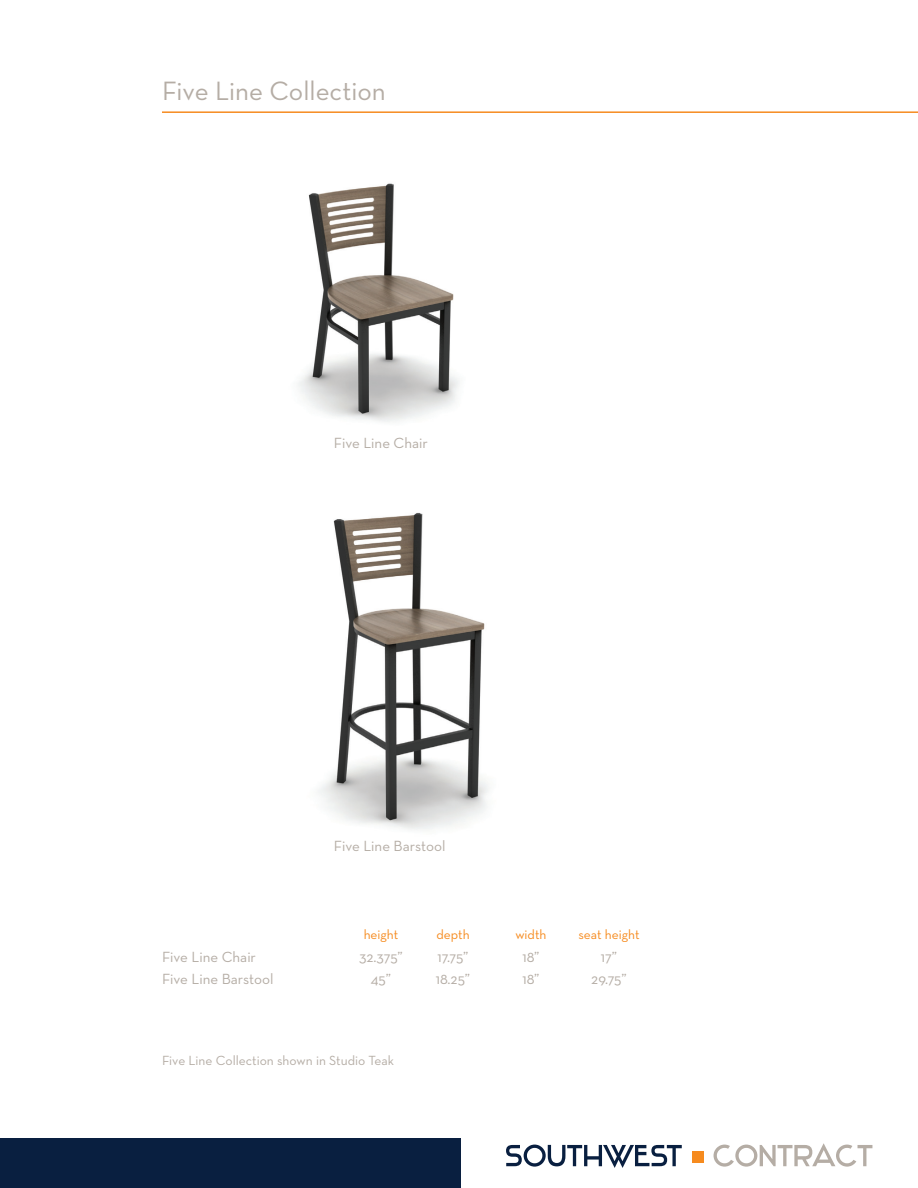
<style>
.page{position:relative;width:918px;height:1188px;background:#fff}
.page>*{position:absolute;margin:0;border:0;box-sizing:border-box;transform-origin:0 0}
.t1{font:27px "Neutra Text";color:#b5ada5}
.t2{font:15px "Neutra Text";color:#b5ada5}
.t3{font:13.5px "Neutra Text";color:#b5ada5}
.t4{font:13.5px "Neutra Text";color:#f68b1f}
</style>
<div class="page">
<hr style="left:162px;top:111px;width:756px;height:2px;background:#f68b1f">
<img style="left:298px;top:183px;width:161px;height:239px">
<img style="left:318px;top:512px;width:171px;height:318px">
<svg style="left:506px;top:1145px;width:176px;height:23px"></svg>
<div style="left:692px;top:1151px;width:11px;height:12px;background:#f68b1f"></div>
<svg style="left:714px;top:1143px;width:158px;height:24px"></svg>
<div style="left:0;top:1138px;width:460px;height:50px;background:#091f40"></div>
<p class="t1" style="left:162px;top:74px;width:225px">Five Line Collection</p>
<p class="t2" style="left:334px;top:434px;width:96px">Five Line Chair</p>
<p class="t2" style="left:334px;top:837px;width:113px">Five Line Barstool</p>
<p class="t4" style="left:364px;top:926px;width:36px">height</p>
<p class="t4" style="left:436px;top:926px;width:35px">depth</p>
<p class="t4" style="left:515px;top:926px;width:33px">width</p>
<p class="t4" style="left:578px;top:926px;width:63px">seat height</p>
<p class="t2" style="left:162px;top:947px;width:96px">Five Line Chair</p>
<p class="t2" style="left:359px;top:947px;width:45px">32.375”</p>
<p class="t2" style="left:437px;top:947px;width:33px">17.75”</p>
<p class="t2" style="left:522px;top:947px;width:19px">18”</p>
<p class="t2" style="left:601px;top:947px;width:18px">17”</p>
<p class="t2" style="left:162px;top:970px;width:113px">Five Line Barstool</p>
<p class="t2" style="left:371px;top:970px;width:22px">45”</p>
<p class="t2" style="left:436px;top:970px;width:36px">18.25”</p>
<p class="t2" style="left:522px;top:970px;width:19px">18”</p>
<p class="t2" style="left:591px;top:970px;width:37px">29.75”</p>
<p class="t3" style="left:162px;top:1052px;width:234px">Five Line Collection shown in Studio Teak</p>
</div>
